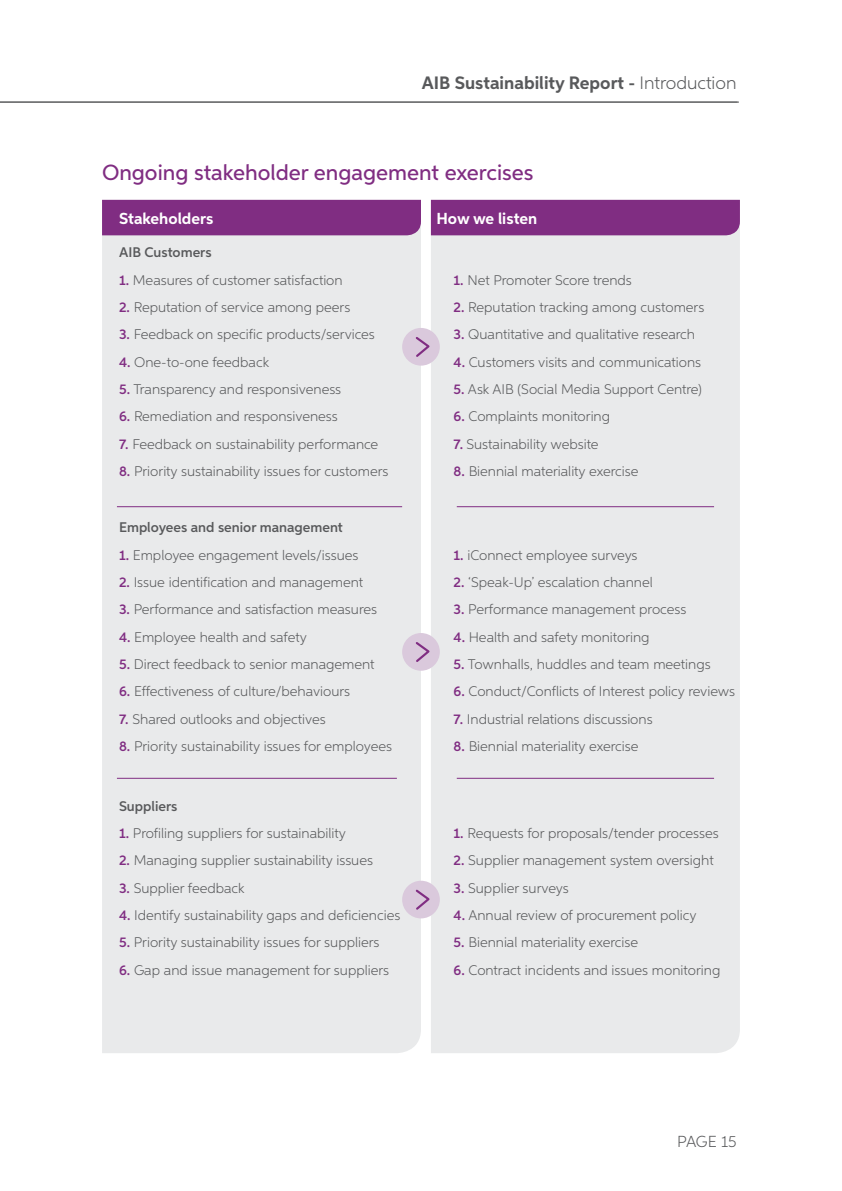
<style>
.page{position:relative;width:842px;height:1191px;background:#fff}
.page>*{position:absolute;margin:0;border:0;box-sizing:border-box;transform-origin:0 0}
.t1{font:500 22px "Aspira";color:#802d82}
.t2{font:700 18px "Aspira";color:#58595b}
.t3{font:700 16px "Aspira";color:#fff}
.t4{font:300 16px "Aspira";letter-spacing:-.01em;color:#58595b}
.t5{font:300 14px "Aspira";color:#58595b}
.t6{font:600 14px "Aspira";color:#58595b}
.s1{font-weight:300}
.s2{font-weight:600;color:#802d82}
</style>
<div class="page">
<hr style="left:0;top:102px;width:739px;height:1px;background:#58595b">
<div style="left:102px;top:235px;width:319px;height:818px;background:#e9eaeb"></div>
<div style="left:431px;top:235px;width:309px;height:818px;background:#e9eaeb"></div>
<div style="left:402px;top:880px;width:38px;height:38px;background:#dac9dc;border-radius:50%"></div>
<svg style="left:415px;top:889px;width:15px;height:21px"></svg>
<div style="left:402px;top:633px;width:38px;height:37px;background:#dac9dc;border-radius:50%"></div>
<svg style="left:415px;top:642px;width:15px;height:20px"></svg>
<div style="left:402px;top:328px;width:38px;height:37px;background:#dac9dc;border-radius:50%"></div>
<svg style="left:415px;top:337px;width:15px;height:20px"></svg>
<hr style="left:117px;top:506px;width:285px;height:1px;background:#802d82">
<hr style="left:117px;top:778px;width:280px;height:1px;background:#802d82">
<hr style="left:457px;top:506px;width:257px;height:1px;background:#802d82">
<hr style="left:457px;top:778px;width:257px;height:1px;background:#802d82">
<div style="left:102px;top:200px;width:319px;height:35px;background:#802d82"></div>
<div style="left:431px;top:200px;width:309px;height:35px;background:#802d82"></div>
<p class="t2" style="left:422px;top:72px;width:316px">AIB Sustainability Report - <span class="s1">Introduction</span></p>
<h1 class="t1" style="left:102px;top:159px;width:433px">Ongoing stakeholder engagement exercises</h1>
<p class="t3" style="left:119px;top:208px;width:96px">Stakeholders</p>
<p class="t3" style="left:437px;top:208px;width:102px">How we listen</p>
<p class="t6" style="left:119px;top:244px;width:94px">AIB Customers</p>
<p class="t5" style="left:119px;top:271px;width:225px"><span class="s2">1.</span> Measures of customer satisfaction</p>
<p class="t5" style="left:119px;top:298px;width:233px"><span class="s2">2.</span> Reputation of service among peers</p>
<p class="t5" style="left:119px;top:326px;width:257px"><span class="s2">3.</span> Feedback on specific products/services</p>
<p class="t5" style="left:119px;top:353px;width:151px"><span class="s2">4.</span> One-to-one feedback</p>
<p class="t5" style="left:119px;top:381px;width:224px"><span class="s2">5.</span> Transparency and responsiveness</p>
<p class="t5" style="left:119px;top:408px;width:220px"><span class="s2">6.</span> Remediation and responsiveness</p>
<p class="t5" style="left:119px;top:435px;width:261px"><span class="s2">7.</span> Feedback on sustainability performance</p>
<p class="t5" style="left:119px;top:463px;width:271px"><span class="s2">8.</span> Priority sustainability issues for customers</p>
<p class="t5" style="left:454px;top:271px;width:180px"><span class="s2">1.</span> Net Promoter Score trends</p>
<p class="t5" style="left:454px;top:299px;width:252px"><span class="s2">2.</span> Reputation tracking among customers</p>
<p class="t5" style="left:454px;top:326px;width:243px"><span class="s2">3.</span> Quantitative and qualitative research</p>
<p class="t5" style="left:454px;top:353px;width:249px"><span class="s2">4.</span> Customers visits and communications</p>
<p class="t5" style="left:454px;top:381px;width:250px"><span class="s2">5.</span> Ask AIB (Social Media Support Centre)</p>
<p class="t5" style="left:454px;top:408px;width:158px"><span class="s2">6.</span> Complaints monitoring</p>
<p class="t5" style="left:454px;top:435px;width:147px"><span class="s2">7.</span> Sustainability website</p>
<p class="t5" style="left:454px;top:463px;width:186px"><span class="s2">8.</span> Biennial materiality exercise</p>
<p class="t6" style="left:119px;top:519px;width:225px">Employees and senior management</p>
<p class="t5" style="left:119px;top:546px;width:241px"><span class="s2">1.</span> Employee engagement levels/issues</p>
<p class="t5" style="left:119px;top:574px;width:246px"><span class="s2">2.</span> Issue identification and management</p>
<p class="t5" style="left:119px;top:601px;width:259px"><span class="s2">3.</span> Performance and satisfaction measures</p>
<p class="t5" style="left:119px;top:628px;width:189px"><span class="s2">4.</span> Employee health and safety</p>
<p class="t5" style="left:119px;top:656px;width:257px"><span class="s2">5.</span> Direct feedback to senior management</p>
<p class="t5" style="left:119px;top:683px;width:233px"><span class="s2">6.</span> Effectiveness of culture/behaviours</p>
<p class="t5" style="left:119px;top:710px;width:208px"><span class="s2">7.</span> Shared outlooks and objectives</p>
<p class="t5" style="left:119px;top:738px;width:274px"><span class="s2">8.</span> Priority sustainability issues for employees</p>
<p class="t6" style="left:119px;top:797px;width:60px">Suppliers</p>
<p class="t5" style="left:119px;top:824px;width:228px"><span class="s2">1.</span> Profiling suppliers for sustainability</p>
<p class="t5" style="left:119px;top:852px;width:255px"><span class="s2">2.</span> Managing supplier sustainability issues</p>
<p class="t5" style="left:119px;top:879px;width:127px"><span class="s2">3.</span> Supplier feedback</p>
<p class="t5" style="left:119px;top:906px;width:283px"><span class="s2">4.</span> Identify sustainability gaps and deficiencies</p>
<p class="t5" style="left:119px;top:934px;width:262px"><span class="s2">5.</span> Priority sustainability issues for suppliers</p>
<p class="t5" style="left:119px;top:961px;width:272px"><span class="s2">6.</span> Gap and issue management for suppliers</p>
<p class="t5" style="left:454px;top:546px;width:185px"><span class="s2">1.</span> iConnect employee surveys</p>
<p class="t5" style="left:454px;top:574px;width:201px"><span class="s2">2.</span> ‘Speak-Up’ escalation channel</p>
<p class="t5" style="left:454px;top:601px;width:234px"><span class="s2">3.</span> Performance management process</p>
<p class="t5" style="left:454px;top:628px;width:198px"><span class="s2">4.</span> Health and safety monitoring</p>
<p class="t5" style="left:454px;top:656px;width:259px"><span class="s2">5.</span> Townhalls, huddles and team meetings</p>
<p class="t5" style="left:454px;top:683px;width:283px"><span class="s2">6.</span> Conduct/Conflicts of Interest policy reviews</p>
<p class="t5" style="left:454px;top:710px;width:201px"><span class="s2">7.</span> Industrial relations discussions</p>
<p class="t5" style="left:454px;top:738px;width:186px"><span class="s2">8.</span> Biennial materiality exercise</p>
<p class="t5" style="left:454px;top:824px;width:267px"><span class="s2">1.</span> Requests for proposals/tender processes</p>
<p class="t5" style="left:454px;top:852px;width:262px"><span class="s2">2.</span> Supplier management system oversight</p>
<p class="t5" style="left:454px;top:879px;width:117px"><span class="s2">3.</span> Supplier surveys</p>
<p class="t5" style="left:454px;top:906px;width:245px"><span class="s2">4.</span> Annual review of procurement policy</p>
<p class="t5" style="left:454px;top:934px;width:186px"><span class="s2">5.</span> Biennial materiality exercise</p>
<p class="t5" style="left:454px;top:961px;width:268px"><span class="s2">6.</span> Contract incidents and issues monitoring</p>
<p class="t4" style="left:677px;top:1132px;width:61px">PAGE 15</p>
</div>
